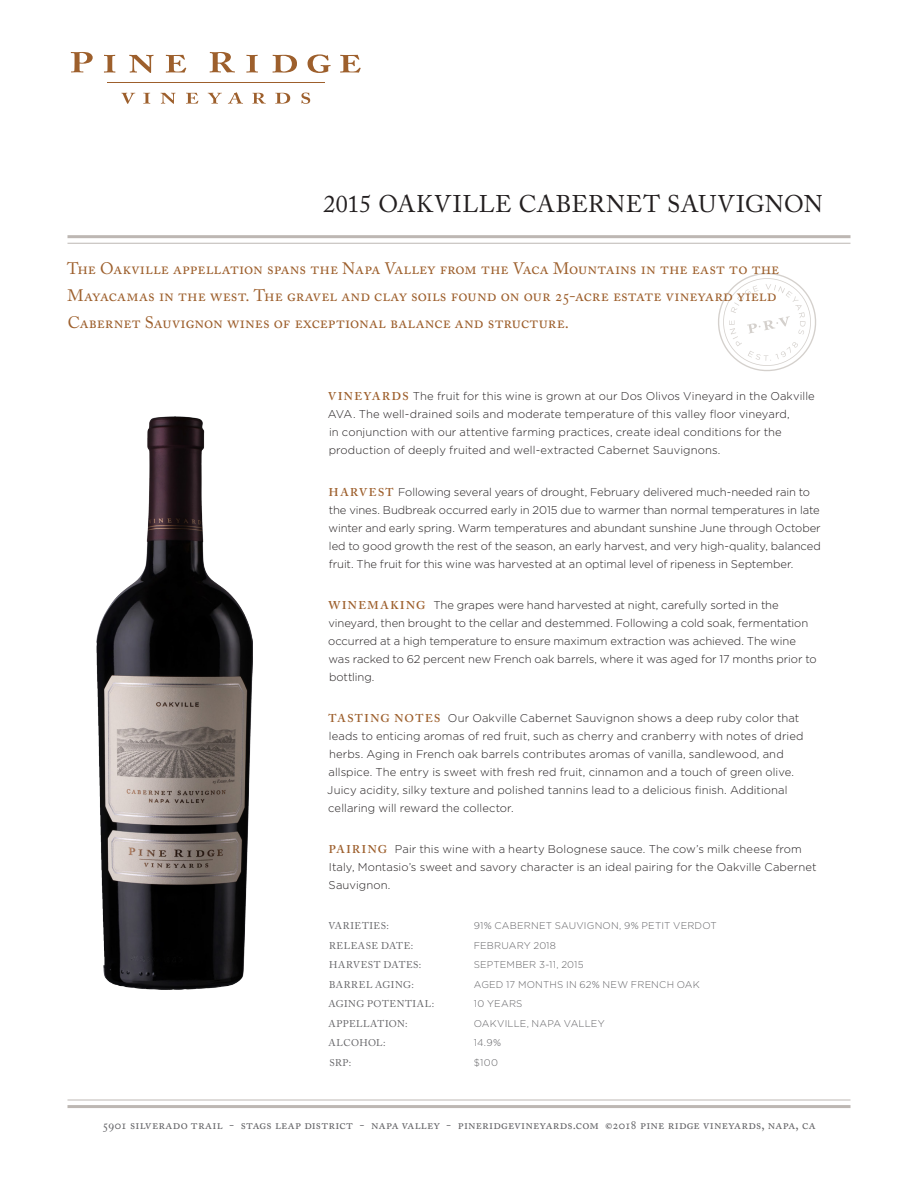
<style>
.page{position:relative;width:918px;height:1188px;background:#fff}
.page>*{position:absolute;margin:0;border:0;box-sizing:border-box;transform-origin:0 0}
.t1{font:24px "Adobe Caslon Pro";letter-spacing:.02em;color:#231f20}
.Intro{font:16.5px/27px "Adobe Caslon Pro";color:#9d5f2c}
.t2{font:12.75px "Adobe Caslon Pro";letter-spacing:.01em;color:#636366}
.Body{font:300 11.25px/18px "Gotham";color:#231f20}
.Statistics{font:300 9.75px "Gotham";letter-spacing:.02em;color:#636366}
.Statistics-2{font:9.75px "Adobe Caslon Pro";letter-spacing:.05em;color:#636366}
.s1{font-family:"Adobe Caslon Pro";font-weight:600;color:#9d5f2c}
.s2{font-weight:700;font-size:8.25px}
</style>
<div class="page">
<hr style="left:68px;top:235px;width:782px;height:3px;background:#bdb7b3">
<hr style="left:68px;top:243px;width:782px;height:1px;background:#bdb7b3">
<hr style="left:68px;top:1105px;width:782px;height:3px;background:#bdb7b3">
<hr style="left:68px;top:1100px;width:782px;height:1px;background:#bdb7b3">
<img style="left:97px;top:417px;width:155px;height:572px">
<hr style="left:107px;top:83px;width:218px;height:1px;background:#9d5f2c">
<svg style="left:71px;top:52px;width:22px;height:20px"></svg>
<svg style="left:104px;top:55px;width:11px;height:18px"></svg>
<svg style="left:129px;top:55px;width:25px;height:18px"></svg>
<svg style="left:166px;top:55px;width:20px;height:18px"></svg>
<svg style="left:210px;top:52px;width:25px;height:20px"></svg>
<svg style="left:246px;top:55px;width:12px;height:18px"></svg>
<svg style="left:273px;top:55px;width:24px;height:18px"></svg>
<svg style="left:308px;top:54px;width:23px;height:19px"></svg>
<svg style="left:340px;top:55px;width:21px;height:18px"></svg>
<svg style="left:121px;top:93px;width:14px;height:11px"></svg>
<svg style="left:143px;top:93px;width:7px;height:11px"></svg>
<svg style="left:161px;top:93px;width:14px;height:11px"></svg>
<svg style="left:186px;top:93px;width:12px;height:11px"></svg>
<svg style="left:208px;top:93px;width:14px;height:11px"></svg>
<svg style="left:228px;top:92px;width:15px;height:12px"></svg>
<svg style="left:252px;top:93px;width:14px;height:11px"></svg>
<svg style="left:275px;top:93px;width:15px;height:11px"></svg>
<svg style="left:301px;top:93px;width:9px;height:11px"></svg>
<svg style="left:718px;top:273px;width:98px;height:98px"></svg>
<p class="t1" style="left:323px;top:190px;width:501px">2015 OAKVILLE CABERNET SAUVIGNON</p>
<p class="Intro" style="left:67px;top:254px;width:714px">The Oakville appellation spans the Napa Valley from the Vaca Mountains in the east to the<br>Mayacamas in the west. The gravel and clay soils found on our 25-acre estate vineyard yield<br>Cabernet Sauvignon wines of exceptional balance and structure.</p>
<p class="Body" style="left:328px;top:387px;width:489px"><span class="s1">VINEYARDS</span> The fruit for this wine is grown at our Dos Olivos Vineyard in the Oakville AVA. The well-drained soils and moderate temperature of this valley floor vineyard,<br>in conjunction with our attentive farming practices, create ideal conditions for the production of deeply fruited and well-extracted Cabernet Sauvignons.</p>
<p class="Body" style="left:329px;top:482px;width:494px"><span class="s1">H ARVEST</span> Following several years of drought, February delivered much-needed rain to the vines. Budbreak occurred early in 2015 due to warmer than normal temperatures in late winter and early spring. Warm temperatures and abundant sunshine June through October led to good growth the rest of the season, an early harvest, and very high-quality, balanced fruit. The fruit for this wine was harvested at an optimal level of ripeness in September.</p>
<p class="Body" style="left:328px;top:595px;width:490px"><span class="s1">W INEM AKING</span> The grapes were hand harvested at night, carefully sorted in the vineyard, then brought to the cellar and destemmed. Following a cold soak, fermentation occurred at a high temperature to ensure maximum extraction was achieved. The wine was racked to 62 percent new French oak barrels, where it was aged for 17 months prior to bottling.</p>
<p class="Body" style="left:327px;top:709px;width:478px"><span class="s1">TASTING NOTES</span> Our Oakville Cabernet Sauvignon shows a deep ruby color that leads to enticing aromas of red fruit, such as cherry and cranberry with notes of dried herbs. Aging in French oak barrels contributes aromas of vanilla, sandlewood, and allspice. The entry is sweet with fresh red fruit, cinnamon and a touch of green olive.<br>Juicy acidity, silky texture and polished tannins lead to a delicious finish. Additional cellaring will reward the collector.</p>
<p class="Body" style="left:329px;top:840px;width:490px"><span class="s1">PAIRING</span> Pair this wine with a hearty Bolognese sauce. The cow’s milk cheese from<br>Italy, Montasio’s sweet and savory character is an ideal pairing for the Oakville Cabernet<br>Sauvignon.</p>
<p class="Statistics-2" style="left:328px;top:920px;width:62px">VARIETIES:</p>
<p class="Statistics" style="left:474px;top:919px;width:244px">91% CABERNET SAUVIGNON, 9% PETIT VERDOT</p>
<p class="Statistics-2" style="left:329px;top:939px;width:86px">RELEASE DATE:</p>
<p class="Statistics" style="left:474px;top:939px;width:84px">FEBRUARY 2018</p>
<p class="Statistics-2" style="left:329px;top:959px;width:94px">HARVEST DATES:</p>
<p class="Statistics" style="left:474px;top:958px;width:111px">SEPTEMBER 3-11, 2015</p>
<p class="Statistics-2" style="left:329px;top:978px;width:86px">BARREL AGING:</p>
<p class="Statistics" style="left:474px;top:978px;width:227px">AGED 17 MONTHS IN 62% NEW FRENCH OAK</p>
<p class="Statistics-2" style="left:329px;top:998px;width:107px">AGING POTENTIAL:</p>
<p class="Statistics" style="left:474px;top:997px;width:50px">10 YEARS</p>
<p class="Statistics-2" style="left:329px;top:1017px;width:81px">APPELLATION:</p>
<p class="Statistics" style="left:474px;top:1017px;width:133px">OAKVILLE, NAPA VALLEY</p>
<p class="Statistics-2" style="left:329px;top:1037px;width:59px">ALCOHOL:</p>
<p class="Statistics" style="left:474px;top:1036px;width:29px">14.9%</p>
<p class="Statistics-2" style="left:329px;top:1056px;width:23px">SRP:</p>
<p class="Statistics" style="left:474px;top:1056px;width:26px">$100</p>
<p class="t2" style="left:102px;top:1117px;width:715px">5901 silverado trail - stags leap district - napa valley - pineridgevineyards.com <span class="s2">©</span>2018 pine ridge vineyards, napa, ca</p>
</div>
